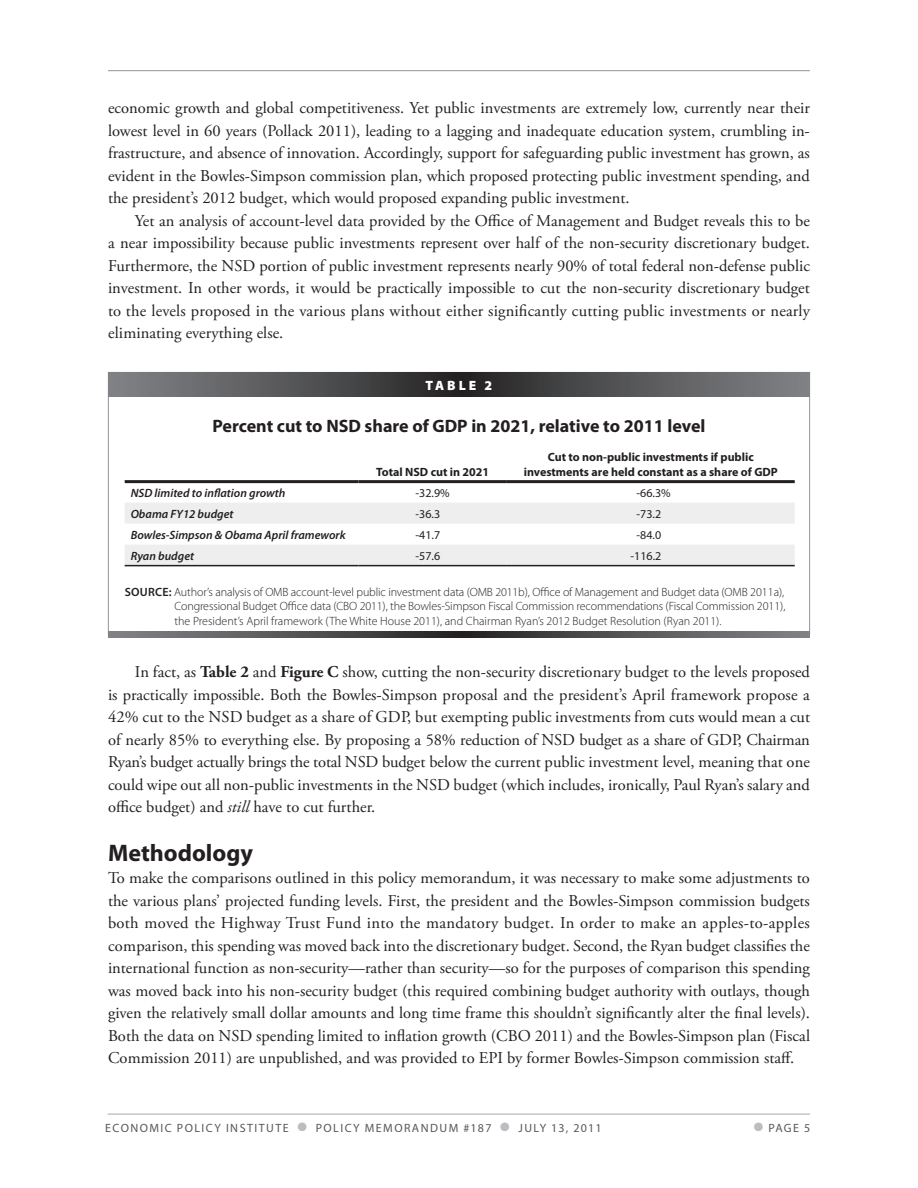
<style>
.page{position:relative;width:918px;height:1188px;background:#fff}
.page>*{position:absolute;margin:0;border:0;box-sizing:border-box;transform-origin:0 0}
.t1{font:700 24px "Myriad Pro";color:#231f20}
.t2{font:700 18px "Myriad Pro";color:#231f20}
.t3{font:16.5px/22.5px "Adobe Garamond Pro";color:#231f20;text-align:justify}
.t4{font:900 13.5px "Myriad Pro";letter-spacing:.22em;color:#fff}
.t5{font:300 12px/14.4px "Myriad Pro";color:#231f20;text-align:justify}
.t6{font:700 12px/14.4px "Myriad Pro";color:#231f20;text-align:center}
.t7{font:italic 600 12px "Myriad Pro";color:#231f20}
.t8{font:12px "Myriad Pro";letter-spacing:.12em;color:#57585a}
.t9{font:12px "Myriad Pro";color:#231f20}
.s1{font-weight:600}
.s2{font-weight:700}
.s3{font-style:italic}
.s4{color:#bcbdc0}
</style>
<div class="page">
<hr style="left:108px;top:1114px;width:702px;height:1px;background:#a8a9ad">
<hr style="left:108px;top:70px;width:702px;height:1px;background:#939598">
<svg style="left:108px;top:372px;width:702px;height:25px"></svg>
<svg style="left:108px;top:631px;width:702px;height:6px"></svg>
<svg style="left:125px;top:503px;width:670px;height:62px"></svg>
<hr style="left:125px;top:565px;width:234px;height:1px;background:#231f20">
<hr style="left:359px;top:565px;width:148px;height:1px;background:#231f20">
<hr style="left:507px;top:565px;width:288px;height:1px;background:#231f20">
<hr style="left:125px;top:480px;width:234px;height:3px;background:#231f20">
<hr style="left:359px;top:480px;width:148px;height:3px;background:#231f20">
<hr style="left:507px;top:480px;width:288px;height:3px;background:#231f20">
<p class="t3" style="left:108px;top:97px;width:704px">economic growth and global competitiveness. Yet public investments are extremely low, currently near their lowest level in 60 years (Pollack 2011), leading to a lagging and inadequate education system, crumbling in&shy;frastructure, and absence of innovation. Accordingly, support for safeguarding public investment has grown, as evident in the Bowles-Simpson commission plan, which proposed protecting public investment spending, and the president’s 2012 budget, which would proposed expanding public investment.</p>
<p class="t3" style="left:108px;top:210px;width:703px;text-indent:27px">Yet an analysis of account-level data provided by the Office of Management and Budget reveals this to be a near impossibility because public investments represent over half of the non-security discretionary budget.<br>Furthermore, the NSD portion of public investment represents nearly 90% of total federal non-defense public investment. In other words, it would be practically impossible to cut the non-security discretionary budget to the levels proposed in the various plans without either significantly cutting public investments or nearly eliminating everything else.</p>
<p class="t4" style="left:425px;top:377px;width:68px">table 2</p>
<p class="t2" style="left:213px;top:414px;width:494px">Percent cut to NSD share of GDP in 2021, relative to 2011 level</p>
<p class="t6" style="left:376px;top:464px;width:115px">Total NSD cut in 2021</p>
<p class="t6" style="left:524px;top:450px;width:256px">Cut to non-public investments if public investments are held constant as a share of GDP</p>
<p class="t7" style="left:131px;top:485px;width:156px">NSD limited to inflation growth</p>
<p class="t9" style="left:416px;top:485px;width:36px">-32.9%</p>
<p class="t9" style="left:637px;top:485px;width:36px">-66.3%</p>
<p class="t7" style="left:131px;top:506px;width:104px">Obama FY12 budget</p>
<p class="t9" style="left:416px;top:506px;width:26px">-36.3</p>
<p class="t9" style="left:637px;top:506px;width:26px">-73.2</p>
<p class="t7" style="left:131px;top:527px;width:217px">Bowles-Simpson &amp; Obama April framework</p>
<p class="t9" style="left:416px;top:527px;width:26px">-41.7</p>
<p class="t9" style="left:637px;top:527px;width:26px">-84.0</p>
<p class="t7" style="left:131px;top:548px;width:65px">Ryan budget</p>
<p class="t9" style="left:416px;top:548px;width:26px">-57.6</p>
<p class="t9" style="left:631px;top:548px;width:32px">-116.2</p>
<p class="t5" style="left:174px;top:585px;width:613px;text-indent:-50px"><span class="s1">SOURCE:</span> Author’s analysis of OMB account-level public investment data (OMB 2011b), Office of Management and Budget data (OMB 2011a), Congressional Budget Office data (CBO 2011), the Bowles-Simpson Fiscal Commission recommendations (Fiscal Commission 2011), the President’s April framework (The White House 2011), and Chairman Ryan’s 2012 Budget Resolution (Ryan 2011).</p>
<p class="t3" style="left:108px;top:661px;width:704px;text-indent:27px">In fact, as <span class="s2">Table 2</span> and <span class="s2">Figure C</span> show, cutting the non-security discretionary budget to the levels proposed is practically impossible. Both the Bowles-Simpson proposal and the president’s April framework propose a 42% cut to the NSD budget as a share of GDP, but exempting public investments from cuts would mean a cut of nearly 85% to everything else. By proposing a 58% reduction of NSD budget as a share of GDP, Chairman Ryan’s budget actually brings the total NSD budget below the current public investment level, meaning that one could wipe out all non-public investments in the NSD budget (which includes, ironically, Paul Ryan’s salary and office budget) and <span class="s3">still</span> have to cut further.</p>
<h1 class="t1" style="left:108px;top:837px;width:147px">Methodology</h1>
<p class="t3" style="left:108px;top:867px;width:704px">To make the comparisons outlined in this policy memorandum, it was necessary to make some adjustments to the various plans’ projected funding levels. First, the president and the Bowles-Simpson commission budgets both moved the Highway Trust Fund into the mandatory budget. In order to make an apples-to-apples comparison, this spending was moved back into the discretionary budget. Second, the Ryan budget classifies the international function as non-security—rather than security—so for the purposes of comparison this spending was moved back into his non-security budget (this required combining budget authority with outlays, though given the relatively small dollar amounts and long time frame this shouldn’t significantly alter the final levels).<br>Both the data on NSD spending limited to inflation growth (CBO 2011) and the Bowles-Simpson plan (Fiscal Commission 2011) are unpublished, and was provided to EPI by former Bowles-Simpson commission staff.</p>
<p class="t8" style="left:105px;top:1120px;width:498px">ECONOMIC POLICY INSTITUTE <span class="s4">●</span> POLICY MEMORANDUM #187 <span class="s4">●</span> JULY 13, 2011</p>
<p class="t8" style="left:754px;top:1120px;width:58px"><span class="s4">●</span> PAGE 5</p>
</div>
